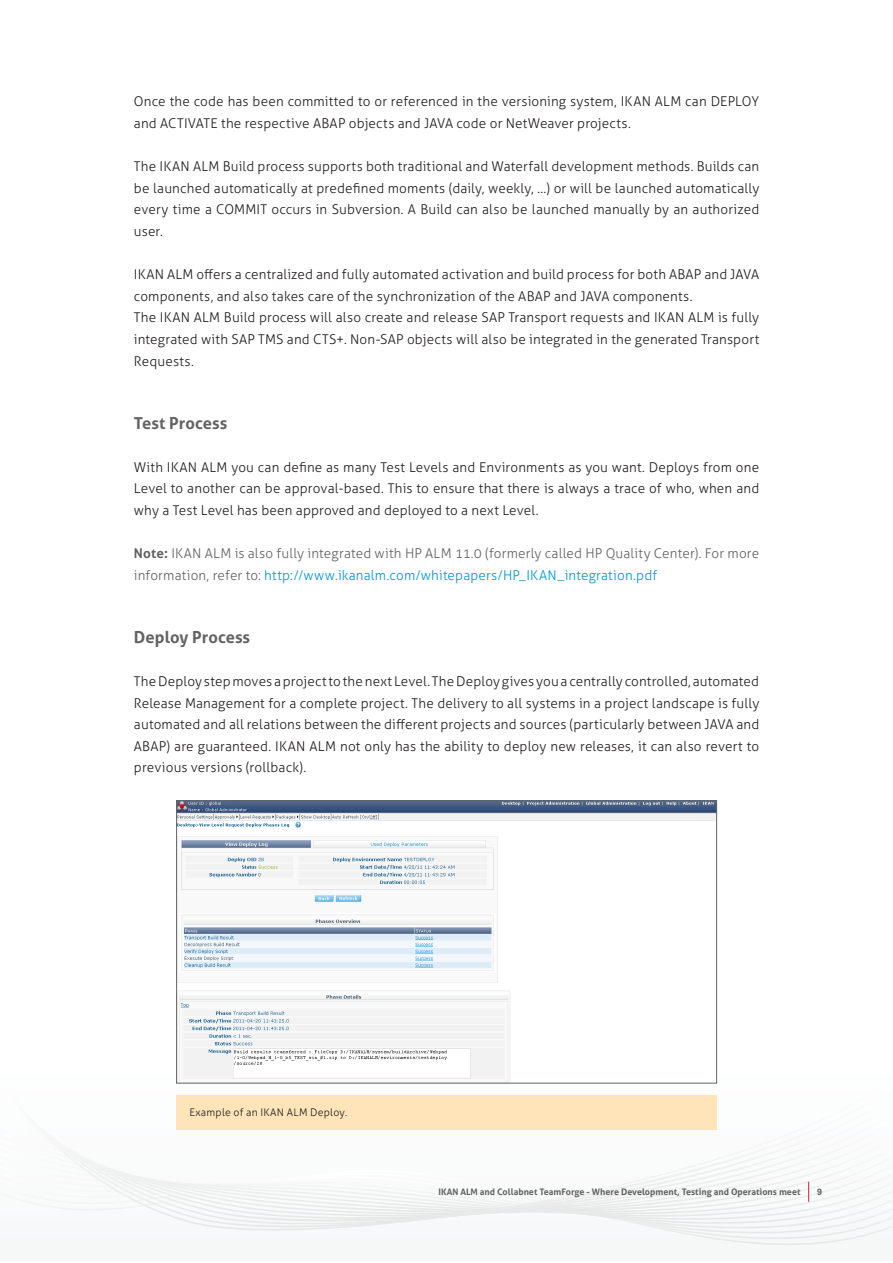
<style>
.page{position:relative;width:893px;height:1263px;background:#fff}
.page>*{position:absolute;margin:0;border:0;box-sizing:border-box;transform-origin:0 0}
.Grey_Subtitle{font:700 16.5px "Aller";color:#636366}
.Standard_Text_2{font:300 13.5px/21.6px "Aller";letter-spacing:.015em;color:#231f20;text-align:justify}
.Standard_Text_2-2{font:300 13.5px/21.6px "Aller";letter-spacing:.01em;color:#636366}
.Standard_Text_2-3{font:300 10.5px "Aller";letter-spacing:.025em;color:#231f20}
.t1{font:700 9px "Aller";color:#636366}
.t2{font:700 9px "Arial";color:#636366}
.s1{font-weight:700}
.s2{color:#0099d1}
</style>
<div class="page">
<svg style="left:20px;top:1077px;width:873px;height:169px"></svg>
<svg style="left:808px;top:1182px;width:1px;height:20px"></svg>
<img style="left:178px;top:802px;width:537px;height:279px">
<div style="left:176px;top:800px;width:541px;height:283px;border:1px solid #636366"></div>
<div style="left:177px;top:1095px;width:540px;height:34px;background:#fee4b8"></div>
<p class="Standard_Text_2" style="left:134px;top:91px;width:627px">Once the code has been committed to or referenced in the versioning system, IKAN ALM can DEPLOY and ACTIVATE the respective ABAP objects and JAVA code or NetWeaver projects.</p>
<p class="Standard_Text_2" style="left:134px;top:156px;width:627px">The IKAN ALM Build process supports both traditional and Waterfall development methods. Builds can be launched automatically at predefined moments (daily, weekly, ...) or will be launched automatically every time a COMMIT occurs in Subversion. A Build can also be launched manually by an authorized user.</p>
<p class="Standard_Text_2" style="left:134px;top:264px;width:627px">IKAN ALM offers a centralized and fully automated activation and build process for both ABAP and JAVA components, and also takes care of the synchronization of the ABAP and JAVA components.</p>
<p class="Standard_Text_2" style="left:134px;top:307px;width:627px">The IKAN ALM Build process will also create and release SAP Transport requests and IKAN ALM is fully integrated with SAP TMS and CTS+. Non-SAP objects will also be integrated in the generated Transport Requests.</p>
<p class="Grey_Subtitle" style="left:134px;top:412px;width:95px">Test Process</p>
<p class="Standard_Text_2" style="left:134px;top:456px;width:627px">With IKAN ALM you can define as many Test Levels and Environments as you want. Deploys from one Level to another can be approval-based. This to ensure that there is always a trace of who, when and why a Test Level has been approved and deployed to a next Level.</p>
<p class="Standard_Text_2-2" style="left:134px;top:543px;width:627px"><span class="s1">Note:</span> IKAN ALM is also fully integrated with HP ALM 11.0 (formerly called HP Quality Center). For more information, refer to: <span class="s2">http://www.ikanalm.com/whitepapers/HP_IKAN_integration.pdf</span></p>
<p class="Grey_Subtitle" style="left:134px;top:627px;width:118px">Deploy Process</p>
<p class="Standard_Text_2" style="left:134px;top:670px;width:627px">The Deploy step moves a project to the next Level. The Deploy gives you a centrally controlled, automated Release Management for a complete project. The delivery to all systems in a project landscape is fully automated and all relations between the different projects and sources (particularly between JAVA and ABAP) are guaranteed. IKAN ALM not only has the ability to deploy new releases, it can also revert to previous versions (rollback).</p>
<p class="Standard_Text_2-3" style="left:189px;top:1105px;width:159px">Example of an IKAN ALM Deploy.</p>
<p class="t1" style="left:439px;top:1186px;width:363px">IKAN ALM and Collabnet TeamForge - Where Development, Testing and Operations meet</p>
<p class="t2" style="left:817px;top:1185px;width:7px">9</p>
</div>
